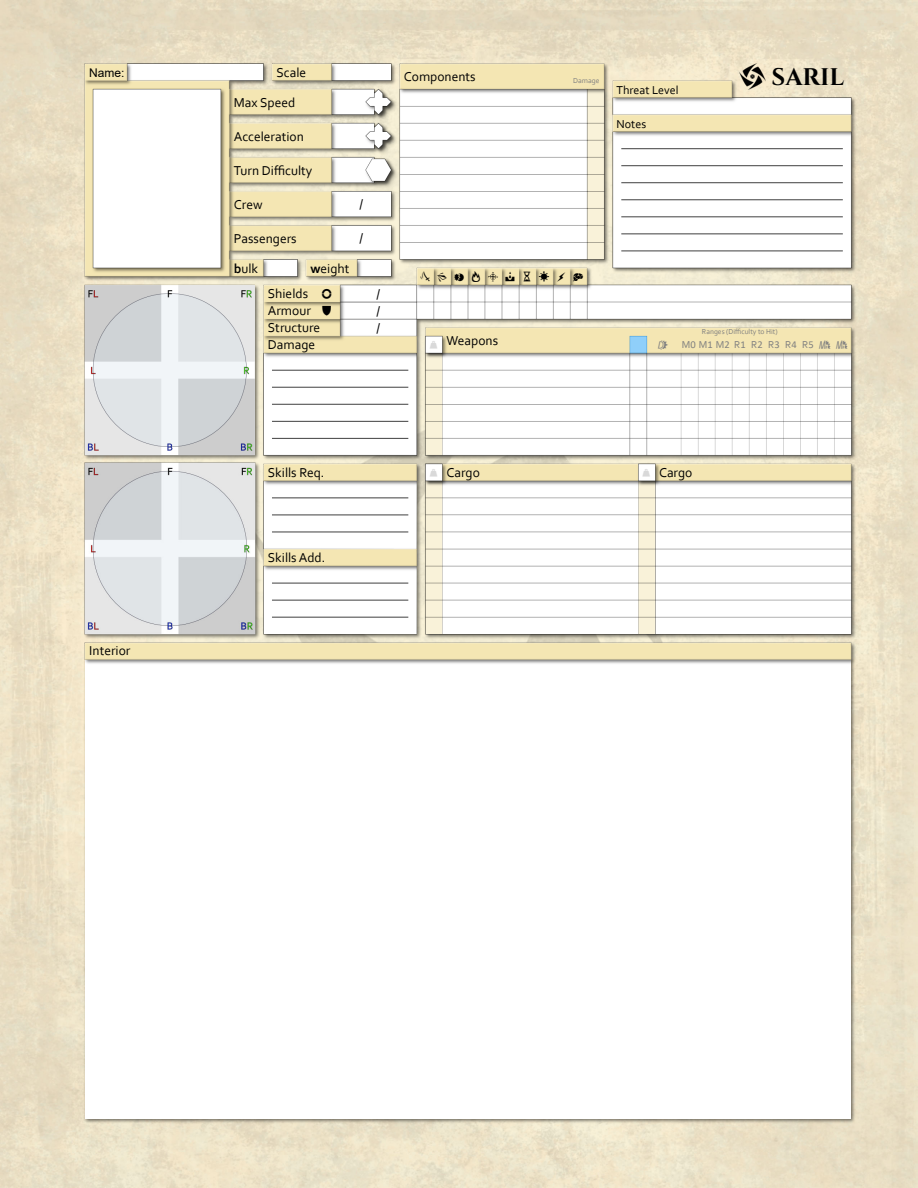
<style>
.page{position:relative;width:918px;height:1188px;background:#fff}
.page>*{position:absolute;margin:0;border:0;box-sizing:border-box;transform-origin:0 0}
.t1{font:700 24px "Cinzel";color:#000}
.t2{font:13.5px "Corbel";color:#000}
.t3{font:12px "Corbel";color:#000}
.t4{font:12px "Arial";color:#000}
.t5{font:10.5px "Corbel";color:#808080}
.t6{font:7.5px "Corbel";color:#808080}
.s1{font-weight:700}
.s2{font-family:"Calibri"}
</style>
<div class="page">
<img style="left:84px;top:664px;width:772px;height:460px">
<div style="left:85px;top:659px;width:765px;height:459px;background:#fff"></div>
<img style="left:83px;top:62px;width:773px;height:602px">
<svg style="left:430px;top:468px;width:7px;height:8px"></svg>
<svg style="left:643px;top:468px;width:7px;height:8px"></svg>
<svg style="left:430px;top:341px;width:7px;height:8px"></svg>
<svg style="left:658px;top:340px;width:10px;height:10px"></svg>
<svg style="left:819px;top:340px;width:29px;height:9px"></svg>
<svg style="left:420px;top:271px;width:10px;height:10px"></svg>
<svg style="left:437px;top:272px;width:10px;height:9px"></svg>
<svg style="left:454px;top:273px;width:10px;height:8px"></svg>
<svg style="left:472px;top:270px;width:10px;height:12px"></svg>
<svg style="left:488px;top:271px;width:10px;height:10px"></svg>
<svg style="left:506px;top:271px;width:9px;height:10px"></svg>
<svg style="left:524px;top:271px;width:7px;height:10px"></svg>
<svg style="left:539px;top:271px;width:10px;height:10px"></svg>
<svg style="left:557px;top:272px;width:9px;height:9px"></svg>
<svg style="left:573px;top:273px;width:10px;height:8px"></svg>
<svg style="left:322px;top:306px;width:9px;height:10px"></svg>
<svg style="left:322px;top:289px;width:10px;height:10px"></svg>
<p class="t4" style="left:89px;top:68px;width:37px">Name:</p>
<p class="t2" style="left:276px;top:67px;width:31px">Scale</p>
<p class="t2" style="left:234px;top:97px;width:63px">Max Speed</p>
<p class="t2" style="left:234px;top:131px;width:72px">Acceleration</p>
<p class="t2" style="left:234px;top:165px;width:80px">Turn Difficulty</p>
<p class="t2" style="left:234px;top:199px;width:30px">Crew</p>
<p class="t2" style="left:360px;top:198px;width:5px">/</p>
<p class="t2" style="left:234px;top:233px;width:64px">Passengers</p>
<p class="t2" style="left:360px;top:232px;width:5px">/</p>
<p class="t2" style="left:234px;top:263px;width:26px"><span class="s1">b</span>ulk</p>
<p class="t2" style="left:310px;top:263px;width:40px"><span class="s1">w</span>eight</p>
<p class="t2" style="left:268px;top:288px;width:42px">Shields</p>
<p class="t2" style="left:377px;top:288px;width:5px">/</p>
<p class="t2" style="left:268px;top:305px;width:44px">Armour</p>
<p class="t2" style="left:377px;top:305px;width:5px">/</p>
<p class="t2" style="left:268px;top:322px;width:54px">Structure</p>
<p class="t2" style="left:377px;top:322px;width:5px">/</p>
<p class="t2" style="left:268px;top:339px;width:49px">Damage</p>
<p class="t2" style="left:404px;top:71px;width:73px">Components</p>
<p class="t2" style="left:446px;top:335px;width:53px">Weapons</p>
<p class="t6" style="left:573px;top:78px;width:28px">Damage</p>
<p class="t3" style="left:617px;top:85px;width:63px">Threat Level</p>
<p class="t3" style="left:617px;top:119px;width:31px">Notes</p>
<h1 class="t1" style="left:772px;top:62px;width:74px">SARIL</h1>
<p class="t6" style="left:702px;top:329px;width:77px">Ranges (Difficulty to Hit)</p>
<p class="t5" style="left:682px;top:340px;width:133px">M<span class="s2">0</span> M<span class="s2">1</span> M<span class="s2">2</span> R<span class="s2">1</span> R<span class="s2">2</span> R<span class="s2">3</span> R<span class="s2">4</span> R<span class="s2">5</span></p>
<p class="t2" style="left:89px;top:645px;width:43px">Interior</p>
<p class="t2" style="left:268px;top:467px;width:58px">Skills Req.</p>
<p class="t2" style="left:268px;top:552px;width:59px">Skills Add.</p>
<p class="t2" style="left:446px;top:467px;width:35px">Cargo</p>
<p class="t2" style="left:659px;top:467px;width:35px">Cargo</p>
</div>
